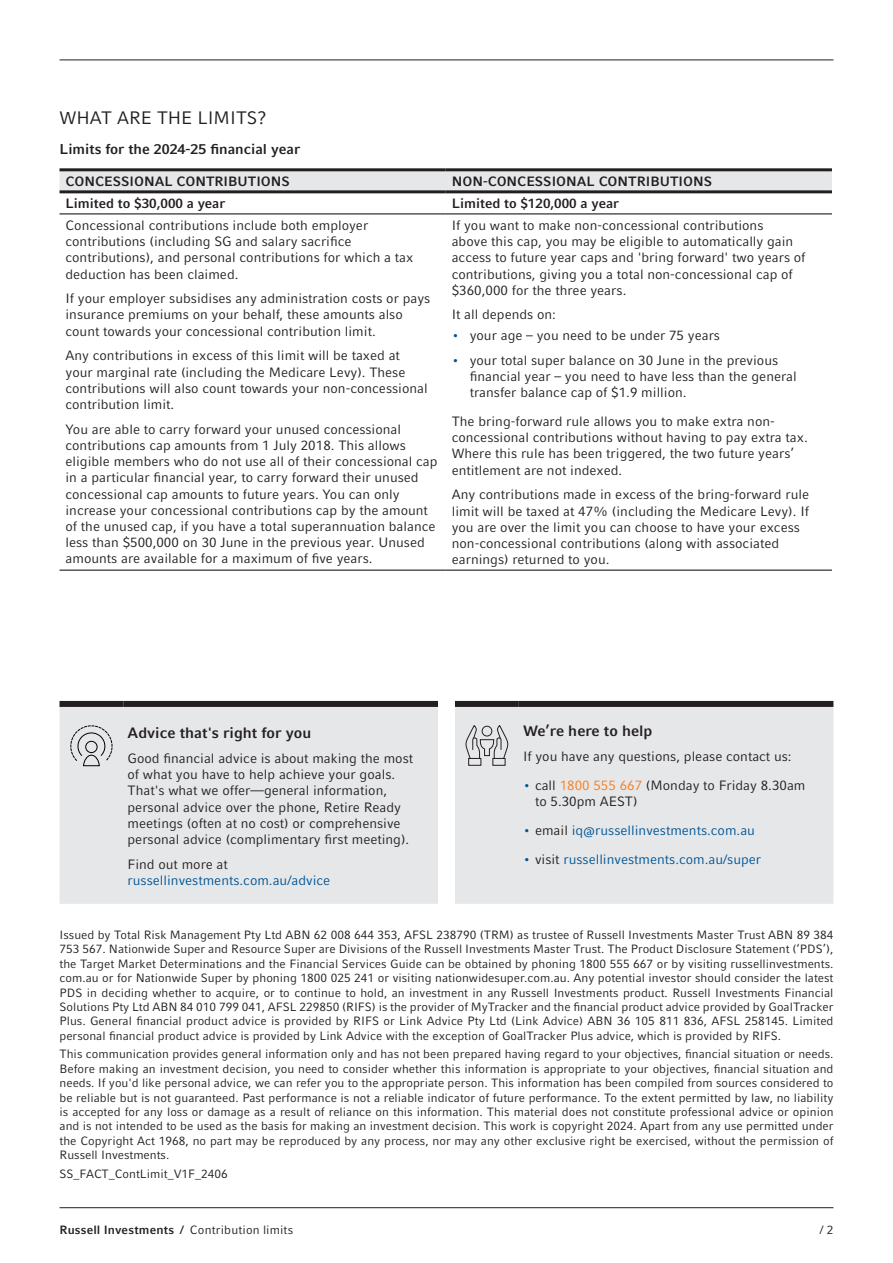
<style>
.page{position:relative;width:893px;height:1263px;background:#fff}
.page>*{position:absolute;margin:0;border:0;box-sizing:border-box;transform-origin:0 0}
.t1{font:18px "Compatil Fact LT Pro";color:#231f20}
.t2{font:700 15px "Compatil Fact LT Pro";color:#231f20}
.t3{font:700 14.25px "Compatil Fact LT Pro";color:#231f20}
.t4{font:13.5px/16.2px "Compatil Fact LT Pro";color:#231f20}
.t5{font:13.5px "Compatil Fact LT Pro";color:#005595}
.t6{font:700 13.5px "Compatil Fact LT Pro";color:#231f20}
.t7{font:12px/14.4px "Compatil Fact LT Pro";color:#231f20;text-align:justify}
.t8{font:700 12px "Compatil Fact LT Pro";letter-spacing:.015em;color:#231f20}
.s1{color:#005595}
.s2{color:#f57f21}
.s3{color:#231f20}
.s4{font-weight:400}
</style>
<div class="page">
<div style="left:60px;top:707px;width:378px;height:197px;background:#e6e7e9"></div>
<div style="left:60px;top:701px;width:63px;height:6px;background:#231f20"></div>
<div style="left:123px;top:701px;width:315px;height:6px;background:#231f20"></div>
<svg style="left:70px;top:725px;width:43px;height:41px"></svg>
<div style="left:455px;top:707px;width:378px;height:197px;background:#e6e7e9"></div>
<div style="left:455px;top:701px;width:64px;height:6px;background:#231f20"></div>
<div style="left:519px;top:701px;width:314px;height:6px;background:#231f20"></div>
<svg style="left:466px;top:725px;width:42px;height:41px"></svg>
<hr style="left:60px;top:60px;width:773px;height:1px;background:#231f20">
<hr style="left:60px;top:1207px;width:773px;height:1px;background:#231f20">
<div style="left:60px;top:171px;width:772px;height:19px;background:#e6e7e9"></div>
<hr style="left:60px;top:168px;width:386px;height:3px;background:#231f20">
<hr style="left:446px;top:168px;width:386px;height:3px;background:#231f20">
<hr style="left:60px;top:190px;width:386px;height:3px;background:#231f20">
<hr style="left:446px;top:190px;width:386px;height:3px;background:#231f20">
<hr style="left:60px;top:214px;width:386px;height:1px;background:#000001">
<hr style="left:446px;top:214px;width:386px;height:1px;background:#000001">
<hr style="left:60px;top:570px;width:386px;height:1px;background:#000001">
<hr style="left:446px;top:570px;width:386px;height:1px;background:#000001">
<h1 class="t1" style="left:60px;top:107px;width:209px">WHAT ARE THE LIMITS?</h1>
<p class="t3" style="left:60px;top:140px;width:242px">Limits for the 2024-25 financial year</p>
<p class="t6" style="left:66px;top:173px;width:226px">CONCESSIONAL CONTRIBUTIONS</p>
<p class="t6" style="left:452px;top:173px;width:262px">NON-CONCESSIONAL CONTRIBUTIONS</p>
<p class="t6" style="left:66px;top:195px;width:161px">Limited to $30,000 a year</p>
<p class="t6" style="left:452px;top:195px;width:169px">Limited to $120,000 a year</p>
<p class="t4" style="left:66px;top:217px;width:349px">Concessional contributions include both employer contributions (including SG and salary sacrifice contributions), and personal contributions for which a tax deduction has been claimed.</p>
<p class="t4" style="left:66px;top:291px;width:366px">If your employer subsidises any administration costs or pays insurance premiums on your behalf, these amounts also count towards your concessional contribution limit.</p>
<p class="t4" style="left:66px;top:348px;width:364px">Any contributions in excess of this limit will be taxed at your marginal rate (including the Medicare Levy). These contributions will also count towards your non-concessional contribution limit.</p>
<p class="t4" style="left:66px;top:421px;width:374px">You are able to carry forward your unused concessional contributions cap amounts from 1 July 2018. This allows eligible members who do not use all of their concessional cap in a particular financial year, to carry forward their unused concessional cap amounts to future years. You can only increase your concessional contributions cap by the amount of the unused cap, if you have a total superannuation balance less than $500,000 on 30 June in the previous year. Unused amounts are available for a maximum of five years.</p>
<p class="t4" style="left:452px;top:217px;width:355px">If you want to make non-concessional contributions<br>above this cap, you may be eligible to automatically gain access to future year caps and 'bring forward' two years of contributions, giving you a total non-concessional cap of $360,000 for the three years.</p>
<p class="t4" style="left:452px;top:307px;width:106px">It all depends on:</p>
<p class="t4" style="left:452px;top:327px;width:270px"><span class="s1">•</span> your age – you need to be under 75 years</p>
<p class="t4" style="left:470px;top:352px;width:329px;text-indent:-18px"><span class="s1">•</span> your total super balance on 30 June in the previous financial year – you need to have less than the general transfer balance cap of $1.9 million.</p>
<p class="t4" style="left:452px;top:413px;width:358px">The bring-forward rule allows you to make extra non&shy;concessional contributions without having to pay extra tax.<br>Where this rule has been triggered, the two future years’ entitlement are not indexed.</p>
<p class="t4" style="left:452px;top:487px;width:359px">Any contributions made in excess of the bring-forward rule limit will be taxed at 47% (including the Medicare Levy). If you are over the limit you can choose to have your excess non-concessional contributions (along with associated earnings) returned to you.</p>
<p class="t2" style="left:128px;top:724px;width:185px">Advice that's right for you</p>
<p class="t4" style="left:128px;top:750px;width:287px">Good financial advice is about making the most of what you have to help achieve your goals.<br>That's what we offer—general information, personal advice over the phone, Retire Ready meetings (often at no cost) or comprehensive personal advice (complimentary first meeting).</p>
<p class="t4" style="left:128px;top:856px;width:102px">Find out more at</p>
<p class="t5" style="left:128px;top:872px;width:204px">russellinvestments.com.au/advice</p>
<p class="t2" style="left:523px;top:722px;width:131px">We’re here to help</p>
<p class="t4" style="left:523px;top:748px;width:270px">If you have any questions, please contact us:</p>
<p class="t4" style="left:535px;top:777px;width:272px;text-indent:-12px"><span class="s1">•</span> call <span class="s2">1800 555 667</span> (Monday to Friday 8.30am to 5.30pm AEST)</p>
<p class="t5" style="left:523px;top:823px;width:233px">• <span class="s3">email</span> iq@russellinvestments.com.au</p>
<p class="t5" style="left:523px;top:851px;width:240px">• <span class="s3">visit</span> russellinvestments.com.au/super</p>
<p class="t7" style="left:60px;top:928px;width:775px">Issued by Total Risk Management Pty Ltd ABN 62 008 644 353, AFSL 238790 (TRM) as trustee of Russell Investments Master Trust ABN 89 384<br>753 567. Nationwide Super and Resource Super are Divisions of the Russell Investments Master Trust. The Product Disclosure Statement (‘PDS’), the Target Market Determinations and the Financial Services Guide can be obtained by phoning 1800 555 667 or by visiting russellinvestments. com.au or for Nationwide Super by phoning 1800 025 241 or visiting nationwidesuper.com.au. Any potential investor should consider the latest PDS in deciding whether to acquire, or to continue to hold, an investment in any Russell Investments product. Russell Investments Financial Solutions Pty Ltd ABN 84 010 799 041, AFSL 229850 (RIFS) is the provider of MyTracker and the financial product advice provided by GoalTracker Plus. General financial product advice is provided by RIFS or Link Advice Pty Ltd (Link Advice) ABN 36 105 811 836, AFSL 258145. Limited personal financial product advice is provided by Link Advice with the exception of GoalTracker Plus advice, which is provided by RIFS.</p>
<p class="t7" style="left:60px;top:1047px;width:775px">This communication provides general information only and has not been prepared having regard to your objectives, financial situation or needs.<br>Before making an investment decision, you need to consider whether this information is appropriate to your objectives, financial situation and needs. If you'd like personal advice, we can refer you to the appropriate person. This information has been compiled from sources considered to be reliable but is not guaranteed. Past performance is not a reliable indicator of future performance. To the extent permitted by law, no liability is accepted for any loss or damage as a result of reliance on this information. This material does not constitute professional advice or opinion and is not intended to be used as the basis for making an investment decision. This work is copyright 2024. Apart from any use permitted under the Copyright Act 1968, no part may be reproduced by any process, nor may any other exclusive right be exercised, without the permission of Russell Investments.</p>
<p class="t7" style="left:60px;top:1166px;width:170px">SS_FACT_ContLimit_V1F_2406</p>
<p class="t8" style="left:60px;top:1222px;width:235px">Russell Investments / <span class="s4">Contribution limits</span></p>
<p class="t7" style="left:820px;top:1222px;width:15px">/ 2</p>
</div>
